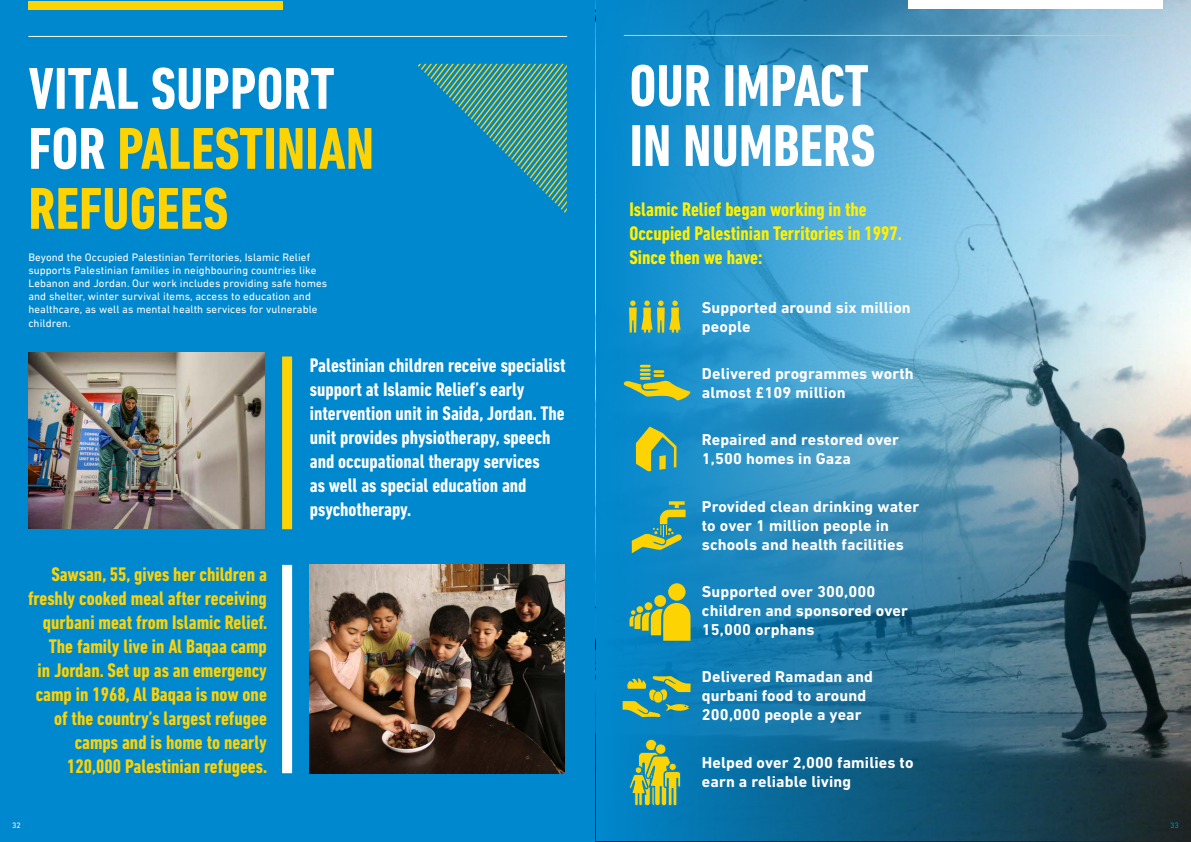
<style>
.page{position:relative;width:1191px;height:842px;background:#fff}
.page>*{position:absolute;margin:0;border:0;box-sizing:border-box;transform-origin:0 0}
.t1{font:700 condensed 60px/60px "DIN Next LT Pro";color:#fed304}
.t2{font:700 condensed 60px "DIN Next LT Pro";color:#fff}
.t3{font:700 condensed 20px/24px "DIN Next LT Pro";color:#fed304;text-align:right}
.t4{font:700 condensed 20px/24px "DIN Next LT Pro";color:#fff}
.t5{font:700 condensed 20px/24px "DIN Next LT Pro";color:#fff101}
.t6{font:700 16px/19px "DIN Next LT Pro";letter-spacing:.01em;color:#fff}
.t7{font:11px/13.2px "DIN Next LT Pro";letter-spacing:.01em;color:#fff}
.t8{font:8px "DIN Next LT Pro";color:#fff}
.t9{font:8px "DIN Next LT Pro";color:#0088ce}
.s1{color:#fff}
</style>
<div class="page">
<div style="left:0;top:0;width:595px;height:842px;background:#0088ce"></div>
<img style="left:28px;top:353px;width:236px;height:176px">
<div style="left:282px;top:356px;width:10px;height:173px;background:#fed304"></div>
<div style="left:282px;top:565px;width:10px;height:208px;background:#fff"></div>
<img style="left:310px;top:565px;width:254px;height:208px">
<svg style="left:418px;top:64px;width:149px;height:149px"></svg>
<img style="left:596px;top:0;width:595px;height:841px">
<div style="left:668px;top:583px;width:17px;height:18px;background:#fed304;border-radius:50%"></div>
<div style="left:654px;top:595px;width:12px;height:12px;background:#fed304;border-radius:50%"></div>
<svg style="left:629px;top:602px;width:61px;height:39px;background:#a9b745"></svg>
<svg style="left:622px;top:676px;width:68px;height:41px;background:#5e9e7e"></svg>
<svg style="left:624px;top:365px;width:66px;height:35px;background:#66a583"></svg>
<svg style="left:636px;top:427px;width:40px;height:44px;background:#82ad69"></svg>
<svg style="left:629px;top:300px;width:51px;height:33px;background:#83af6d"></svg>
<svg style="left:629px;top:739px;width:52px;height:68px;background:#74a66c"></svg>
<div style="left:635px;top:767px;width:7px;height:6px;background:#fed304;border-radius:50%"></div>
<div style="left:635px;top:766px;width:7px;height:8px;border:1px solid #0088ce;border-radius:50%"></div>
<svg style="left:632px;top:501px;width:53px;height:52px;background:#569e8b"></svg>
<div style="left:28px;top:1px;width:255px;height:9px;background:#fed304"></div>
<hr style="left:28px;top:36px;width:539px;height:1px;background:#fff">
<hr style="left:624px;top:35px;width:538px;height:1px;background:#fed304">
<div style="left:908px;top:0;width:254px;height:9px;background:#fff"></div>
<p class="t1" style="left:28px;top:59px;width:347px"><span class="s1">VITAL SUPPORT<br>FOR</span> PALESTINIAN<br>REFUGEES</p>
<p class="t7" style="left:28px;top:250px;width:300px">Beyond the Occupied Palestinian Territories, Islamic Relief supports Palestinian families in neighbouring countries like Lebanon and Jordan. Our work includes providing safe homes and shelter, winter survival items, access to education and healthcare, as well as mental health services for vulnerable children.</p>
<p class="t4" style="left:310px;top:353px;width:257px">Palestinian children receive specialist support at Islamic Relief’s early intervention unit in Saida, Jordan. The unit provides physiotherapy, speech and occupational therapy services<br>as well as special education and psychotherapy.</p>
<p class="t3" style="left:28px;top:562px;width:241px">Sawsan, 55, gives her children a freshly cooked meal after receiving qurbani meat from Islamic Relief.<br>The family live in Al Baqaa camp<br>in Jordan. Set up as an emergency camp in 1968, Al Baqaa is now one of the country’s largest refugee camps and is home to nearly<br>120,000 Palestinian refugees.</p>
<p class="t2" style="left:629px;top:52px;width:241px">OUR IMPACT</p>
<p class="t2" style="left:629px;top:112px;width:247px">IN NUMBERS</p>
<p class="t5" style="left:629px;top:197px;width:274px">Islamic Relief began working in the<br>Occupied Palestinian Territories in 1997.<br>Since then we have:</p>
<p class="t6" style="left:702px;top:297px;width:210px">Supported around six million people</p>
<p class="t6" style="left:702px;top:364px;width:213px">Delivered programmes worth almost £109 million</p>
<p class="t6" style="left:702px;top:430px;width:199px">Repaired and restored over<br>1,500 homes in Gaza</p>
<p class="t6" style="left:702px;top:496px;width:219px">Provided clean drinking water to over 1 million people in schools and health facilities</p>
<p class="t6" style="left:702px;top:582px;width:207px">Supported over 300,000 children and sponsored over<br>15,000 orphans</p>
<p class="t6" style="left:702px;top:667px;width:173px">Delivered Ramadan and qurbani food to around<br>200,000 people a year</p>
<p class="t6" style="left:702px;top:752px;width:213px">Helped over 2,000 families to earn a reliable living</p>
<p class="t8" style="left:12px;top:821px;width:10px">32</p>
<p class="t9" style="left:1170px;top:821px;width:10px">33</p>
</div>
